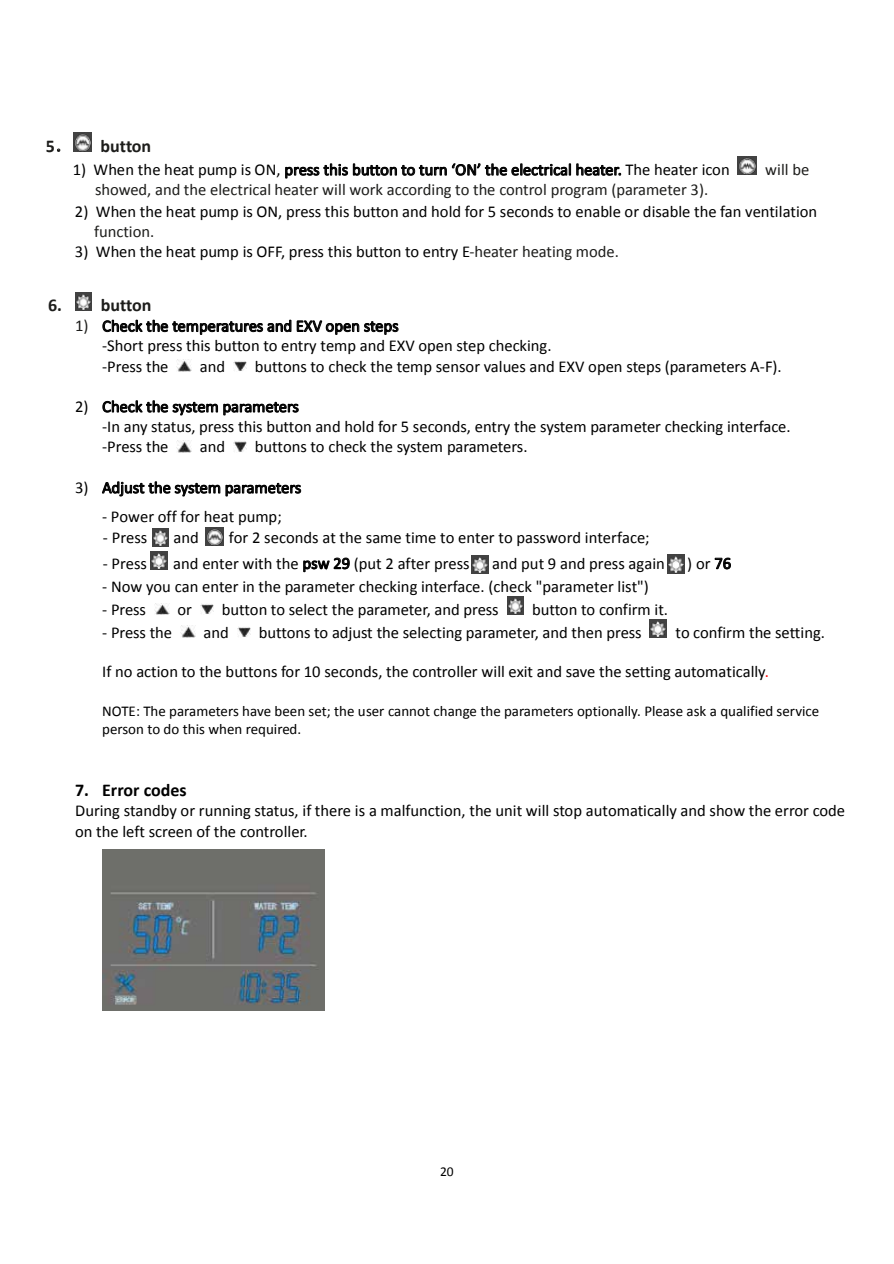
<style>
.page{position:relative;width:894px;height:1264px;background:#fff}
.page>*{position:absolute;margin:0;border:0;box-sizing:border-box;transform-origin:0 0}
.t1{font:700 18px "Calibri";letter-spacing:-.005em;color:#1d1d1b}
.t2{font:700 18px "Calibri";color:#000}
.t3{font:16.5px "Calibri";color:#000}
.t4{font:16.5px "Calibri";color:#1d1d1b}
.t5{font:15px "Calibri";color:#000}
.t6{font:13.5px "Calibri";color:#000}
.s1{font-family:"Sim Sun";font-weight:400}
.s2{color:#1d1d1b}
.s3{color:#f00}
</style>
<div class="page">
<img style="left:75px;top:292px;width:17px;height:19px">
<svg style="left:102px;top:319px;width:296px;height:16px"></svg>
<img style="left:176px;top:360px;width:15px;height:11px">
<svg style="left:233px;top:361px;width:13px;height:10px"></svg>
<img style="left:176px;top:440px;width:15px;height:12px">
<svg style="left:233px;top:441px;width:13px;height:11px"></svg>
<img style="left:155px;top:603px;width:14px;height:12px">
<svg style="left:200px;top:604px;width:13px;height:10px"></svg>
<img style="left:507px;top:596px;width:16px;height:19px">
<img style="left:180px;top:625px;width:15px;height:12px">
<svg style="left:237px;top:627px;width:13px;height:10px"></svg>
<img style="left:649px;top:619px;width:17px;height:18px">
<img style="left:102px;top:849px;width:223px;height:161px">
<svg style="left:102px;top:400px;width:197px;height:16px"></svg>
<svg style="left:102px;top:481px;width:199px;height:16px"></svg>
<img style="left:150px;top:551px;width:17px;height:19px">
<img style="left:152px;top:528px;width:16px;height:18px">
<img style="left:205px;top:527px;width:19px;height:18px">
<img style="left:471px;top:555px;width:17px;height:18px">
<img style="left:667px;top:554px;width:17px;height:19px">
<svg style="left:303px;top:557px;width:46px;height:15px"></svg>
<svg style="left:714px;top:557px;width:16px;height:13px"></svg>
<svg style="left:57px;top:148px;width:3px;height:4px"></svg>
<img style="left:73px;top:133px;width:18px;height:18px">
<svg style="left:285px;top:163px;width:336px;height:15px"></svg>
<img style="left:737px;top:156px;width:19px;height:19px">
<p class="t1" style="left:46px;top:133px;width:29px">5<span class="s1">．</span></p>
<p class="t1" style="left:100px;top:133px;width:52px">button</p>
<p class="t3" style="left:73px;top:158px;width:658px">1) When the heat pump is ON, press this button to turn ‘ON’ the electrical heater. The heater icon</p>
<p class="t4" style="left:765px;top:158px;width:46px">will be</p>
<p class="t4" style="left:95px;top:178px;width:614px">showed, and the electrical heater will work according to the control program (parameter 3).</p>
<p class="t3" style="left:75px;top:200px;width:743px">2) When the heat pump is ON, press this button and hold for 5 seconds to enable or disable the fan ventilation</p>
<p class="t4" style="left:94px;top:220px;width:62px">function.</p>
<p class="t3" style="left:75px;top:240px;width:545px">3) When the heat pump is OFF, press this button to entry E<span class="s2">-heater heating mode.</span></p>
<p class="t1" style="left:48px;top:292px;width:105px">6. button</p>
<p class="t3" style="left:75px;top:314px;width:325px"><span class="s2">1)</span> Check the temperatures and EXV open steps</p>
<p class="t3" style="left:102px;top:334px;width:451px">-Short press this button to entry temp and EXV open step checking.</p>
<p class="t3" style="left:102px;top:354px;width:68px">-Press the</p>
<p class="t3" style="left:200px;top:354px;width:27px">and</p>
<p class="t3" style="left:255px;top:354px;width:528px">buttons to check the temp sensor values and EXV open steps (parameters A-F).</p>
<p class="t3" style="left:75px;top:395px;width:225px">2) Check the system parameters</p>
<p class="t3" style="left:102px;top:415px;width:690px">-In any status, press this button and hold for 5 seconds, entry the system parameter checking interface.</p>
<p class="t3" style="left:75px;top:475px;width:15px">3)</p>
<p class="t3" style="left:102px;top:435px;width:68px">-Press the</p>
<p class="t3" style="left:200px;top:435px;width:27px">and</p>
<p class="t3" style="left:255px;top:435px;width:274px">buttons to check the system parameters.</p>
<p class="t3" style="left:102px;top:476px;width:201px">Adjust the system parameters</p>
<p class="t3" style="left:102px;top:504px;width:181px">- Power off for heat pump;</p>
<p class="t3" style="left:103px;top:526px;width:46px">- Press</p>
<p class="t3" style="left:173px;top:526px;width:27px">and</p>
<p class="t3" style="left:229px;top:526px;width:422px">for 2 seconds at the same time to enter to password interface;</p>
<p class="t3" style="left:103px;top:551px;width:46px">- Press</p>
<p class="t3" style="left:173px;top:551px;width:298px">and enter with the psw 29 (put 2 after press</p>
<p class="t3" style="left:492px;top:551px;width:174px">and put 9 and press again</p>
<p class="t3" style="left:687px;top:551px;width:45px">) or 76</p>
<p class="t3" style="left:102px;top:575px;width:548px">- Now you can enter in the parameter checking interface. (check "parameter list")</p>
<p class="t3" style="left:102px;top:598px;width:45px">- Press</p>
<p class="t3" style="left:177px;top:598px;width:16px">or</p>
<p class="t3" style="left:222px;top:598px;width:278px">button to select the parameter, and press</p>
<p class="t3" style="left:532px;top:598px;width:138px">button to confirm it.</p>
<p class="t3" style="left:102px;top:620px;width:71px">- Press the</p>
<p class="t3" style="left:203px;top:620px;width:27px">and</p>
<p class="t3" style="left:259px;top:620px;width:384px">buttons to adjust the selecting parameter, and then press</p>
<p class="t3" style="left:675px;top:620px;width:151px">to confirm the setting.</p>
<p class="t3" style="left:102px;top:660px;width:668px">If no action to the buttons for 10 seconds, the controller will exit and save the setting automatically<span class="s3">.</span></p>
<p class="t5" style="left:102px;top:700px;width:718px">NOTE: The parameters have been set; the user cannot change the parameters optionally. Please ask a qualified service</p>
<p class="t5" style="left:102px;top:718px;width:201px">person to do this when required.</p>
<p class="t2" style="left:75px;top:777px;width:113px">7. Error codes</p>
<p class="t3" style="left:75px;top:799px;width:771px">During standby or running status, if there is a malfunction, the unit will stop automatically and show the error code</p>
<p class="t3" style="left:75px;top:819px;width:234px">on the left screen of the controller.</p>
<p class="t6" style="left:440px;top:1161px;width:15px">20</p>
</div>
